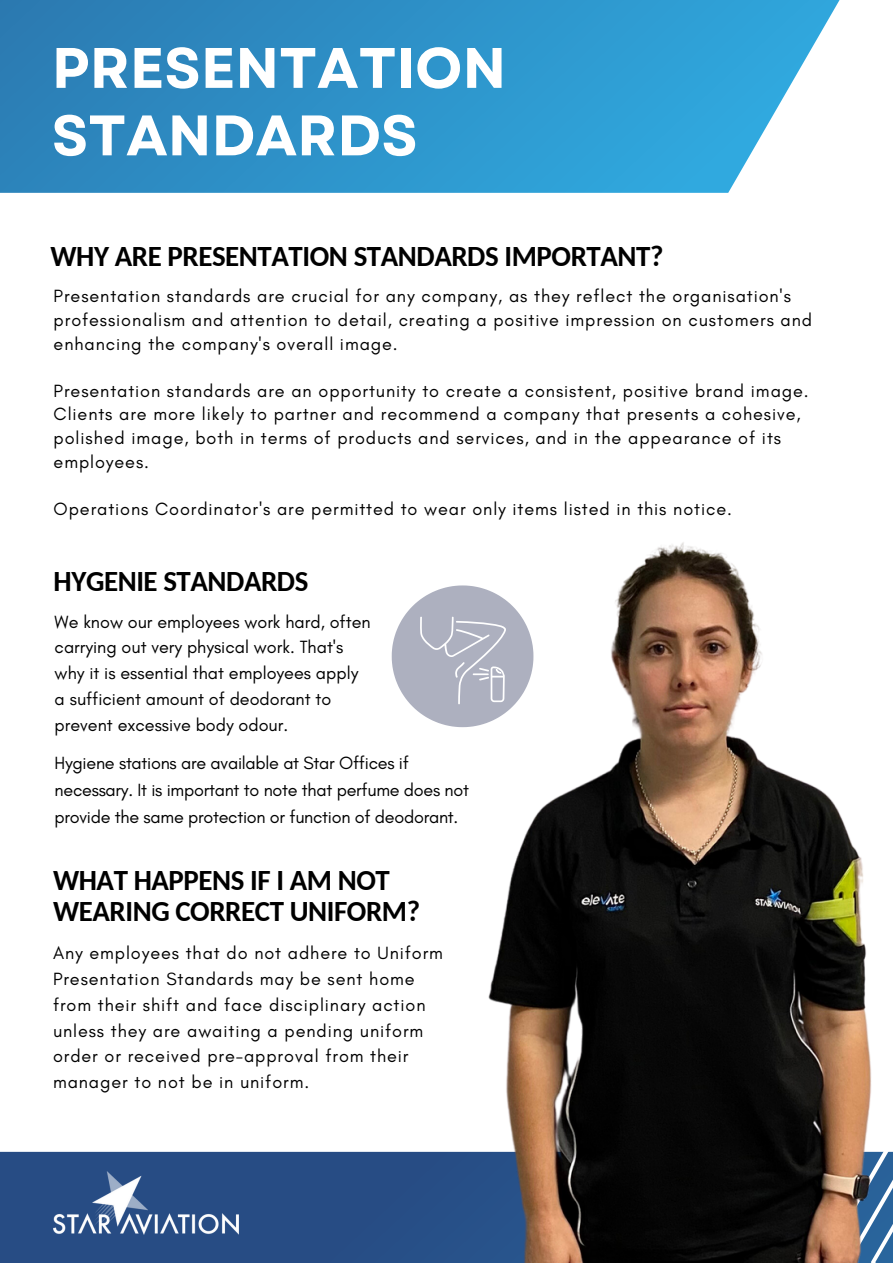
<style>
.page{position:relative;width:893px;height:1264px;background:#fff}
.page>*{position:absolute;margin:0;border:0;box-sizing:border-box;transform-origin:0 0}
.t1{font:700 57px "Garet";color:#fff}
.t2{font:700 28.95px "Carlito";letter-spacing:-.015em;color:#000}
.t3{font:18px/23.5px "Glacial Indifference";letter-spacing:.05em;color:#000}
.t4{font:18px/25.8px "Glacial Indifference";color:#000}
.t5{font:18px/27px "Glacial Indifference";letter-spacing:-.015em;color:#000}
</style>
<div class="page">
<div style="left:0;top:1151px;width:464px;height:111px;background:#274c84"></div>
<img style="left:464px;top:542px;width:428px;height:720px">
<img style="left:54px;top:1171px;width:184px;height:63px">
<svg style="left:0;top:0;width:840px;height:193px;background:#3797cb"></svg>
<svg style="left:391px;top:585px;width:142px;height:142px"></svg>
<p class="t1" style="left:52px;top:27px;width:456px">PRESENTATION</p>
<p class="t1" style="left:52px;top:94px;width:367px">STANDARDS</p>
<p class="t2" style="left:50px;top:245px;width:614px">WHY ARE PRESENTATION STANDARDS IMPORTANT?</p>
<p class="t3" style="left:54px;top:284px;width:760px">Presentation standards are crucial for any company, as they reflect the organisation's professionalism and attention to detail, creating a positive impression on customers and enhancing the company's overall image.</p>
<p class="t3" style="left:54px;top:379px;width:756px">Presentation standards are an opportunity to create a consistent, positive brand image.<br>Clients are more likely to partner and recommend a company that presents a cohesive, polished image, both in terms of products and services, and in the appearance of its employees.</p>
<p class="t3" style="left:54px;top:497px;width:679px">Operations Coordinator's are permitted to wear only items listed in this notice.</p>
<p class="t2" style="left:54px;top:569px;width:256px">HYGENIE STANDARDS</p>
<p class="t4" style="left:55px;top:608px;width:317px">We know our employees work hard, often carrying out very physical work. That's why it is essential that employees apply a sufficient amount of deodorant to prevent excessive body odour.</p>
<p class="t5" style="left:55px;top:748px;width:416px">Hygiene stations are available at Star Offices if necessary. It is important to note that perfume does not provide the same protection or function of deodorant.</p>
<p class="t2" style="left:53px;top:868px;width:338px">WHAT HAPPENS IF I AM NOT</p>
<p class="t2" style="left:53px;top:899px;width:368px">WEARING CORRECT UNIFORM?</p>
<p class="t3" style="left:53px;top:939px;width:391px;line-height:25.8px">Any employees that do not adhere to Uniform Presentation Standards may be sent home from their shift and face disciplinary action unless they are awaiting a pending uniform order or received pre-approval from their manager to not be in uniform.</p>
</div>
